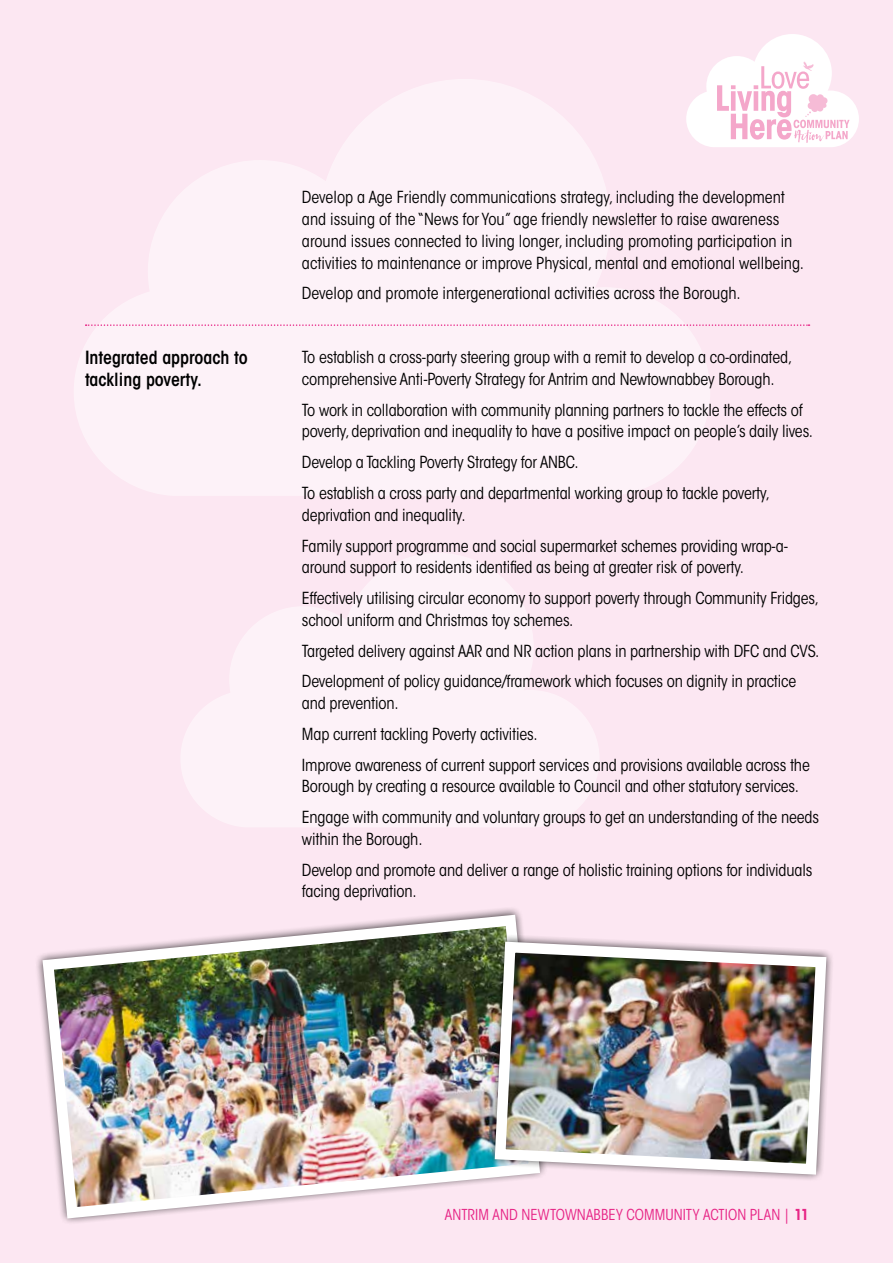
<style>
.page{position:relative;width:893px;height:1263px;background:#fce7f2}
.page>*{position:absolute;margin:0;border:0;box-sizing:border-box;transform-origin:0 0}
.t1{font:600 condensed 18px/21.8px "ITC Avant Garde Std";color:#000}
.t2{font:condensed 16.5px/30.8px "ITC Avant Garde Std";letter-spacing:-.01em;color:#000}
.t3{font:condensed 15px "ITC Avant Garde Std";letter-spacing:.005em;color:#e72586}
.s1{font-weight:700}
</style>
<div class="page">
<svg style="left:181px;top:553px;width:418px;height:274px;fill:#fdf2f8"></svg>
<svg style="left:74px;top:79px;width:636px;height:416px;fill:#fdf2f8"></svg>
<svg style="left:686px;top:34px;width:173px;height:113px"></svg>
<img style="left:37px;top:909px;width:486px;height:314px">
<svg style="left:486px;top:933px;width:38px;height:251px"></svg>
<img style="left:489px;top:936px;width:343px;height:244px">
<svg style="left:86px;top:324px;width:723px;height:2px"></svg>
<p class="t2" style="left:302px;top:187px;width:504px;line-height:21.8px">Develop a Age Friendly communications strategy, including the development and issuing of the “News for You” age friendly newsletter to raise awareness around issues connected to living longer, including promoting participation in activities to maintenance or improve Physical, mental and emotional wellbeing.</p>
<p class="t2" style="left:302px;top:278px;width:440px">Develop and promote intergenerational activities across the Borough.</p>
<p class="t1" style="left:85px;top:347px;width:164px">Integrated approach to tackling poverty.</p>
<p class="t2" style="left:302px;top:346px;width:492px;line-height:21.8px">To establish a cross-party steering group with a remit to develop a co-ordinated, comprehensive Anti-Poverty Strategy for Antrim and Newtownabbey Borough.</p>
<p class="t2" style="left:302px;top:399px;width:513px;line-height:21.8px">To work in collaboration with community planning partners to tackle the effects of poverty, deprivation and inequality to have a positive impact on people’s daily lives.</p>
<p class="t2" style="left:302px;top:447px;width:469px">Develop a Tackling Poverty Strategy for ANBC.<br>To establish a cross party and departmental working group to tackle poverty,</p>
<p class="t2" style="left:302px;top:499px;width:488px">deprivation and inequality.<br>Family support programme and social supermarket schemes providing wrap-a-</p>
<p class="t2" style="left:302px;top:552px;width:519px">around support to residents identified as being at greater risk of poverty.<br>Effectively utilising circular economy to support poverty through Community Fridges,</p>
<p class="t2" style="left:302px;top:604px;width:519px">school uniform and Christmas toy schemes.<br>Targeted delivery against AAR and NR action plans in partnership with DFC and CVS.<br>Development of policy guidance/framework which focuses on dignity in practice</p>
<p class="t2" style="left:302px;top:688px;width:509px">and prevention.<br>Map current tackling Poverty activities.<br>Improve awareness of current support services and provisions available across the</p>
<p class="t2" style="left:302px;top:771px;width:519px">Borough by creating a resource available to Council and other statutory services.<br>Engage with community and voluntary groups to get an understanding of the needs</p>
<p class="t2" style="left:302px;top:823px;width:512px">within the Borough.<br>Develop and promote and deliver a range of holistic training options for individuals</p>
<p class="t2" style="left:302px;top:876px;width:116px">facing deprivation.</p>
<p class="t3" style="left:445px;top:1205px;width:366px">ANTRIM AND NEWTOWNABBEY COMMUNITY ACTION PLAN | <span class="s1">11</span></p>
</div>
